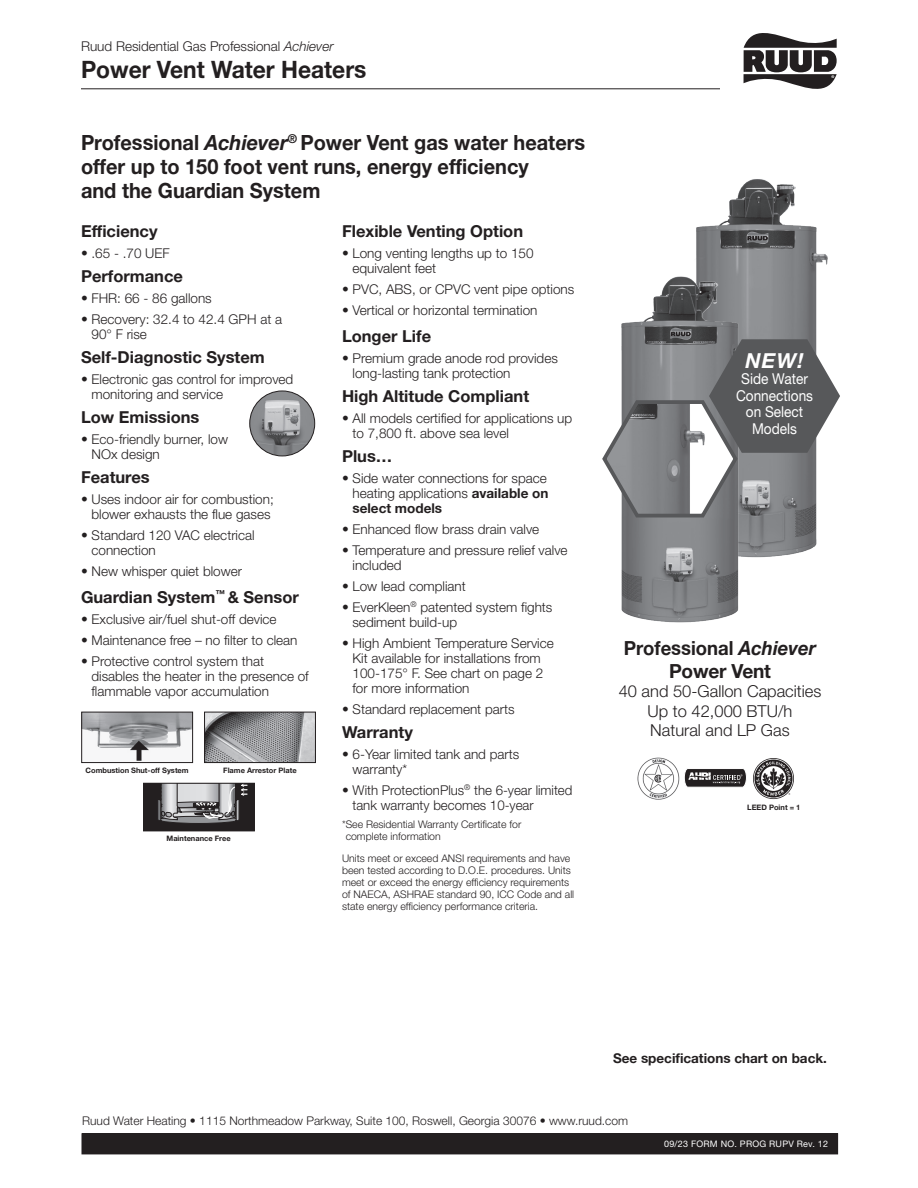
<style>
.page{position:relative;width:918px;height:1188px;background:#fff}
.page>*{position:absolute;margin:0;border:0;box-sizing:border-box;transform-origin:0 0}
.t1{font:700 24px "Rheem Sans";color:#231f20;scale:.95 1}
.t2{font:700 21px "Rheem Sans";color:#231f20;scale:.95 1}
.t3{font:italic 700 20.7px "Rheem Sans";color:#fff}
.t4{font:700 19.5px "Rheem Sans";color:#231f20;scale:.95 1}
.t5{font:700 19.5px "Rheem Sans";color:#231f20}
.t6{font:700 16.5px "Rheem Sans";color:#231f20}
.t7{font:300 16.5px "Rheem Sans";color:#231f20}
.t8{font:15px/16.5px "Rheem Sans";color:#fff;text-align:center;scale:.91 1}
.t9{font:300 13.5px/15px "Rheem Sans";color:#231f20}
.t10{font:700 13.5px "Rheem Sans";color:#231f20}
.t11{font:300 12px "Rheem Sans";color:#231f20}
.t12{font:300 10.5px/12px "Rheem Sans";color:#231f20}
.t13{font:9px "Rheem Sans";letter-spacing:.025em;color:#fff}
.t14{font:700 7.5px "Rheem Sans";color:#231f20}
.s1{font-style:italic}
.s2{font-weight:700}
</style>
<div class="page">
<img style="left:696px;top:179px;width:132px;height:379px">
<img style="left:621px;top:252px;width:132px;height:371px">
<hr style="left:81px;top:88px;width:639px;height:1px;background:#231f20">
<svg style="left:743px;top:33px;width:94px;height:56px"></svg>
<div style="left:82px;top:1134px;width:756px;height:20px;background:#231f20"></div>
<img style="left:250px;top:391px;width:65px;height:65px;border-radius:32px">
<div style="left:249px;top:391px;width:66px;height:65px;border:1px solid #231f20;border-radius:50%"></div>
<img style="left:83px;top:714px;width:108px;height:47px">
<div style="left:81px;top:712px;width:112px;height:51px;border:1px solid #231f20"></div>
<svg style="left:145px;top:785px;width:108px;height:44px;background:#717071"></svg>
<div style="left:143px;top:783px;width:112px;height:48px;border:1px solid #231f20"></div>
<img style="left:206px;top:714px;width:108px;height:47px">
<div style="left:204px;top:712px;width:112px;height:51px;border:1px solid #231f20"></div>
<img style="left:637px;top:757px;width:42px;height:42px">
<svg style="left:753px;top:758px;width:41px;height:41px"></svg>
<svg style="left:684px;top:769px;width:63px;height:18px"></svg>
<svg style="left:602px;top:339px;width:238px;height:180px"></svg>
<p class="t9" style="left:81px;top:39px;width:254px">Ruud Residential Gas Professional <span class="s1">Achiever</span></p>
<p class="t1" style="left:81px;top:55px;width:302px">Power Vent Water Heaters</p>
<p class="t2" style="left:81px;top:129px;width:532px">Professional <span class="s1">Achiever</span><sup>®</sup> Power Vent gas water heaters</p>
<p class="t2" style="left:81px;top:153px;width:473px">offer up to 150 foot vent runs, energy efficiency</p>
<p class="t2" style="left:81px;top:177px;width:254px">and the Guardian System</p>
<p class="t6" style="left:81px;top:220px;width:78px">Efficiency</p>
<p class="t9" style="left:81px;top:245px;width:90px">• .65 - .70 UEF</p>
<p class="t6" style="left:81px;top:265px;width:104px">Performance</p>
<p class="t9" style="left:81px;top:290px;width:132px">• FHR: 66 - 86 gallons</p>
<p class="t9" style="left:92px;top:311px;width:192px;text-indent:-11px">• Recovery: 32.4 to 42.4 GPH at a<br>90° F rise</p>
<p class="t6" style="left:81px;top:346px;width:185px">Self-Diagnostic System</p>
<p class="t9" style="left:92px;top:371px;width:203px;text-indent:-11px">• Electronic gas control for improved monitoring and service</p>
<p class="t6" style="left:81px;top:406px;width:120px">Low Emissions</p>
<p class="t9" style="left:92px;top:431px;width:138px;text-indent:-11px">• Eco-friendly burner, low<br>NOx design</p>
<p class="t6" style="left:81px;top:466px;width:70px">Features</p>
<p class="t9" style="left:81px;top:491px;width:194px;text-align:center">• Uses indoor air for combustion; blower exhausts the flue gases</p>
<p class="t9" style="left:92px;top:527px;width:165px;text-indent:-11px">• Standard 120 VAC electrical connection</p>
<p class="t9" style="left:81px;top:563px;width:163px">• New whisper quiet blower</p>
<p class="t6" style="left:81px;top:586px;width:219px">Guardian System<sup>™</sup> &amp; Sensor</p>
<p class="t9" style="left:81px;top:611px;width:197px">• Exclusive air/fuel shut-off device</p>
<p class="t9" style="left:81px;top:632px;width:218px">• Maintenance free – no filter to clean</p>
<p class="t9" style="left:92px;top:653px;width:219px;text-indent:-11px">• Protective control system that disables the heater in the presence of flammable vapor accumulation</p>
<p class="t14" style="left:86px;top:765px;width:105px">Combustion Shut-off System</p>
<p class="t14" style="left:223px;top:765px;width:75px">Flame Arrestor Plate</p>
<p class="t14" style="left:167px;top:833px;width:66px">Maintenance Free</p>
<p class="t6" style="left:342px;top:220px;width:183px">Flexible Venting Option</p>
<p class="t9" style="left:353px;top:245px;width:183px;text-indent:-11px">• Long venting lengths up to 150 equivalent feet</p>
<p class="t9" style="left:342px;top:281px;width:234px">• PVC, ABS, or CPVC vent pipe options</p>
<p class="t9" style="left:342px;top:302px;width:197px">• Vertical or horizontal termination</p>
<p class="t6" style="left:342px;top:325px;width:91px">Longer Life</p>
<p class="t9" style="left:353px;top:350px;width:207px;text-indent:-11px">• Premium grade anode rod provides long-lasting tank protection</p>
<p class="t6" style="left:342px;top:385px;width:189px">High Altitude Compliant</p>
<p class="t9" style="left:353px;top:410px;width:221px;text-indent:-11px">• All models certified for applications up to 7,800 ft. above sea level</p>
<p class="t6" style="left:342px;top:445px;width:52px">Plus…</p>
<p class="t9" style="left:353px;top:470px;width:197px;text-indent:-11px">• Side water connections for space heating applications <span class="s2">available on select models</span></p>
<p class="t9" style="left:342px;top:521px;width:199px">• Enhanced flow brass drain valve</p>
<p class="t9" style="left:353px;top:542px;width:217px;text-indent:-11px">• Temperature and pressure relief valve included</p>
<p class="t9" style="left:342px;top:578px;width:125px">• Low lead compliant</p>
<p class="t9" style="left:353px;top:599px;width:201px;text-indent:-11px">• EverKleen<sup>®</sup> patented system fights sediment build-up</p>
<p class="t9" style="left:353px;top:635px;width:203px;text-indent:-11px">• High Ambient Temperature Service<br>Kit available for installations from<br>100-175° F. See chart on page 2 for more information</p>
<p class="t9" style="left:342px;top:701px;width:174px">• Standard replacement parts</p>
<p class="t6" style="left:342px;top:721px;width:72px">Warranty</p>
<p class="t9" style="left:353px;top:746px;width:168px;text-indent:-11px">• 6-Year limited tank and parts warranty*</p>
<p class="t9" style="left:353px;top:782px;width:221px;text-indent:-11px">• With ProtectionPlus<sup>®</sup> the 6-year limited tank warranty becomes 10-year</p>
<p class="t12" style="left:346px;top:818px;width:177px;text-indent:-4px">*See Residential Warranty Certificate for complete information</p>
<p class="t12" style="left:342px;top:852px;width:234px">Units meet or exceed ANSI requirements and have been tested according to D.O.E. procedures. Units meet or exceed the energy efficiency requirements of NAECA, ASHRAE standard 90, ICC Code and all state energy efficiency performance criteria.</p>
<p class="t3" style="left:746px;top:347px;width:59px">NEW!</p>
<p class="t8" style="left:736px;top:370px;width:86px">Side Water<br>Connections on Select<br>Models</p>
<p class="t4" style="left:624px;top:636px;width:204px">Professional <span class="s1">Achiever</span></p>
<p class="t5" style="left:669px;top:658px;width:103px">Power Vent</p>
<p class="t7" style="left:619px;top:681px;width:204px">40 and 50-Gallon Capacities</p>
<p class="t7" style="left:648px;top:701px;width:146px">Up to 42,000 BTU/h</p>
<p class="t7" style="left:650px;top:720px;width:141px">Natural and LP Gas</p>
<p class="t14" style="left:747px;top:802px;width:55px">LEED Point = 1</p>
<p class="t10" style="left:613px;top:1049px;width:215px">See specifications chart on back.</p>
<p class="t11" style="left:82px;top:1113px;width:548px">Ruud Water Heating • 1115 Northmeadow Parkway, Suite 100, Roswell, Georgia 30076 • www.ruud.com</p>
<p class="t13" style="left:664px;top:1138px;width:165px">09/23 FORM NO. PROG RUPV Rev. 12</p>
</div>
